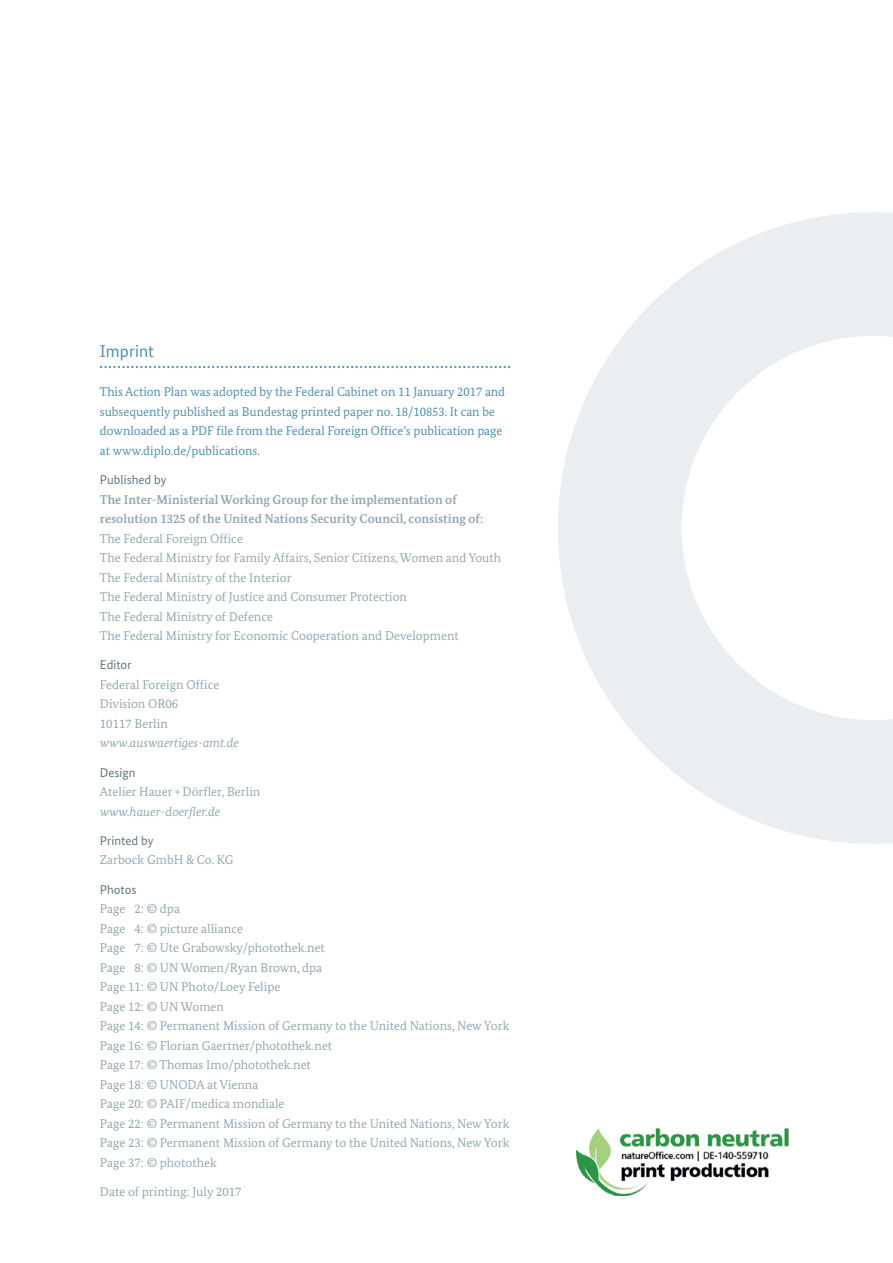
<style>
.page{position:relative;width:893px;height:1263px;background:#fff}
.page>*{position:absolute;margin:0;border:0;box-sizing:border-box;transform-origin:0 0}
.t1{font:17.25px "Bundes Sans";letter-spacing:.005em;color:#5391ad}
.t2{font:12.75px/19.5px "Bundes Serif";color:#97a8b2}
.t3{font:12.75px/19.5px "Bundes Serif";color:#5391ad}
.t4{font:700 12.75px/19.5px "Bundes Serif";color:#97a8b2}
.t5{font:italic 12.75px "Bundes Serif";color:#97a8b2}
.t6{font:12.75px "Bundes Sans";color:#647882}
</style>
<div class="page">
<svg style="left:558px;top:212px;width:335px;height:632px"></svg>
<svg style="left:100px;top:366px;width:410px;height:2px"></svg>
<img style="left:577px;top:1128px;width:212px;height:68px">
<h1 class="t1" style="left:100px;top:341px;width:56px">Imprint</h1>
<p class="t3" style="left:100px;top:382px;width:407px">This Action Plan was adopted by the Federal Cabinet on 11 January 2017 and subsequently published as Bundestag printed paper no. 18/10853. It can be downloaded as a PDF file from the Federal Foreign Office’s publication page at www.diplo.de/publications.</p>
<p class="t6" style="left:100px;top:472px;width:68px">Published by</p>
<p class="t4" style="left:100px;top:489px;width:385px">The Inter-Ministerial Working Group for the implementation of resolution 1325 of the United Nations Security Council, consisting of:</p>
<p class="t2" style="left:100px;top:528px;width:403px">The Federal Foreign Office<br>The Federal Ministry for Family Affairs, Senior Citizens, Women and Youth The Federal Ministry of the Interior<br>The Federal Ministry of Justice and Consumer Protection<br>The Federal Ministry of Defence<br>The Federal Ministry for Economic Cooperation and Development</p>
<p class="t6" style="left:100px;top:657px;width:33px">Editor</p>
<p class="t2" style="left:100px;top:675px;width:121px">Federal Foreign Office<br>Division OR06<br>10117 Berlin</p>
<p class="t5" style="left:100px;top:735px;width:141px">www.auswaertiges-amt.de</p>
<p class="t6" style="left:100px;top:764px;width:37px">Design</p>
<p class="t2" style="left:100px;top:782px;width:162px">Atelier Hauer + Dörfler, Berlin</p>
<p class="t5" style="left:100px;top:803px;width:122px">www.hauer-doerfler.de</p>
<p class="t6" style="left:100px;top:833px;width:55px">Printed by</p>
<p class="t2" style="left:100px;top:850px;width:135px">Zarbock GmbH &amp; Co. KG</p>
<p class="t6" style="left:100px;top:881px;width:38px">Photos</p>
<p class="t2" style="left:100px;top:899px;width:411px">Page 2: © dpa<br>Page 4: © picture alliance<br>Page 7: © Ute Grabowsky/photothek.net<br>Page 8: © UN Women/Ryan Brown, dpa<br>Page 11: © UN Photo/Loey Felipe<br>Page 12: © UN Women<br>Page 14: © Permanent Mission of Germany to the United Nations, New York Page 16: © Florian Gaertner/photothek.net<br>Page 17: © Thomas Imo/photothek.net<br>Page 18: © UNODA at Vienna<br>Page 20: © PAIF/medica mondiale<br>Page 22: © Permanent Mission of Germany to the United Nations, New York Page 23: © Permanent Mission of Germany to the United Nations, New York Page 37: © photothek</p>
<p class="t2" style="left:100px;top:1181px;width:143px">Date of printing: July 2017</p>
</div>
